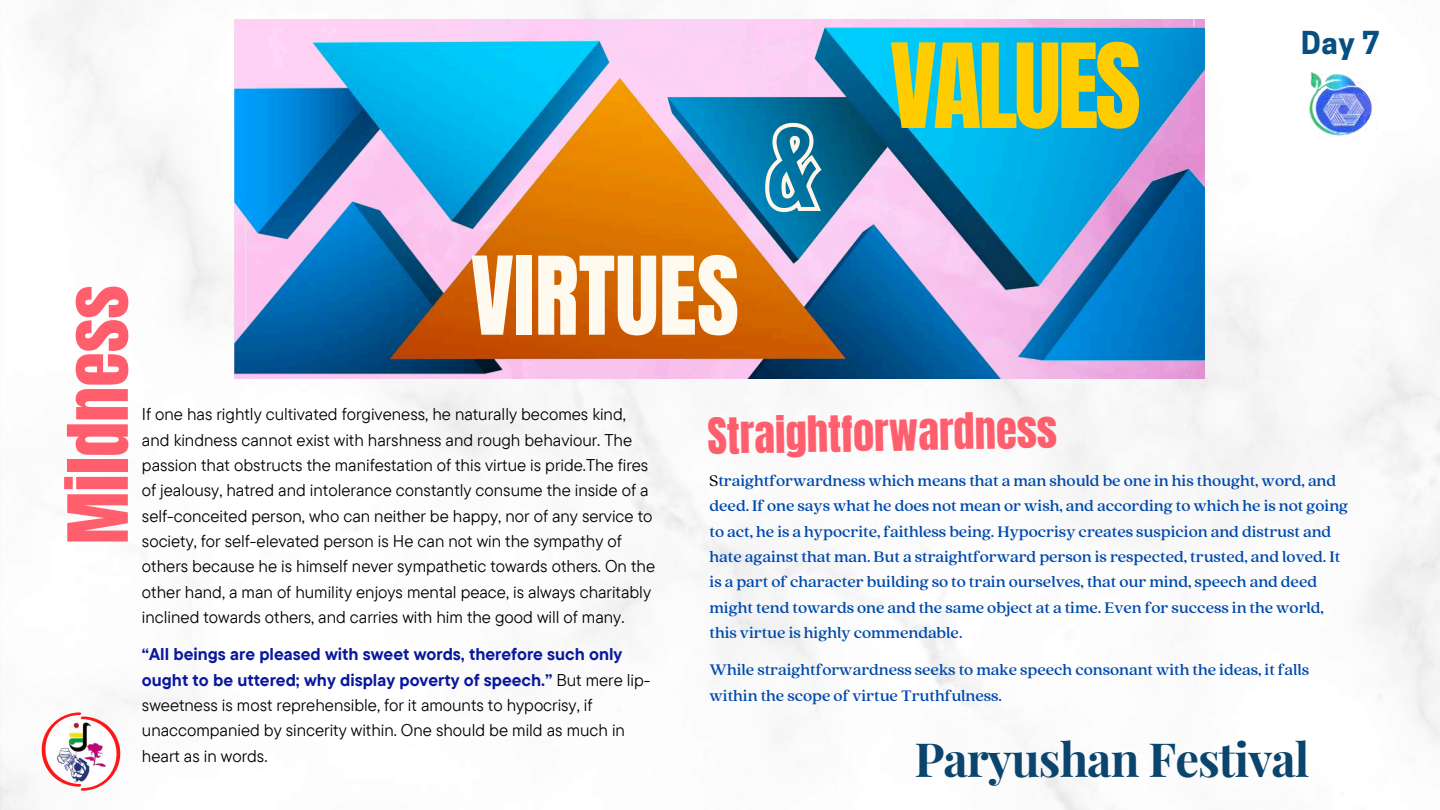
<style>
.page{position:relative;width:1440px;height:810px;background:#fff}
.page>*{position:absolute;margin:0;border:0;box-sizing:border-box;transform-origin:0 0}
.t1{font:99.5px "Anton";letter-spacing:-.035em;color:#fc0}
.t2{font:92.1px "Anton";color:#fffaef}
.t3{font:70.5px "Anton";color:#ff5f6d}
.t4{font:700 47px "Playfair Display";letter-spacing:-.02em;color:#0b456d}
.t5{font:42.5px "Anton";color:#ff5f6d}
.t6{font:700 29.7px "Cooper Hewitt";color:#064f80}
.t7{font:17px/25.3px "TT Commons Pro";color:#000}
.t8{font:500 17px/25.3px "Quincy CF";color:#004aad}
.s1{font-weight:700;color:#09189d}
.s2{font-weight:400;color:#000}
</style>
<div class="page">
<img style="left:0;top:0;width:1440px;height:810px">
<img style="left:235px;top:20px;width:970px;height:358px">
<svg style="left:763px;top:121px;width:61px;height:94px;background:#4293b2"></svg>
<svg style="left:42px;top:712px;width:78px;height:79px"></svg>
<img style="left:56px;top:720px;width:50px;height:63px">
<img style="left:1302px;top:65px;width:77px;height:78px">
<h1 class="t1" style="left:890px;top:15px;width:253px">VALUES</h1>
<h3 class="t6" style="left:1301px;top:32px;width:81px">Day 7</h3>
<h3 class="t3" style="left:48px;top:544px;width:260px;rotate:-90deg">Mildness</h3>
<h2 class="t2" style="left:471px;top:230px;width:270px">VIRTUES</h2>
<p class="t7" style="left:142px;top:401px;width:515px">If one has rightly cultivated forgiveness, he naturally becomes kind, and kindness cannot exist with harshness and rough behaviour. The passion that obstructs the manifestation of this virtue is pride.The fires of jealousy, hatred and intolerance constantly consume the inside of a self-conceited person, who can neither be happy, nor of any service to society, for self-elevated person is He can not win the sympathy of others because he is himself never sympathetic towards others. On the other hand, a man of humility enjoys mental peace, is always charitably inclined towards others, and carries with him the good will of many.</p>
<p class="t7" style="left:142px;top:641px;width:510px"><span class="s1">“All beings are pleased with sweet words, therefore such only ought to be uttered; why display poverty of speech.”</span> But mere lip&shy;sweetness is most reprehensible, for it amounts to hypocrisy, if unaccompanied by sincerity within. One should be mild as much in heart as in words.</p>
<h3 class="t5" style="left:707px;top:405px;width:351px;rotate:-1deg">Straightforwardness</h3>
<p class="t8" style="left:710px;top:467px;width:640px"><span class="s2">S</span>traightforwardness which means that a man should be one in his thought, word, and deed. If one says what he does not mean or wish, and according to which he is not going to act, he is a hypocrite, faithless being. Hypocrisy creates suspicion and distrust and hate against that man. But a straightforward person is respected, trusted, and loved. It is a part of character building so to train ourselves, that our mind, speech and deed might tend towards one and the same object at a time. Even for success in the world, this virtue is highly commendable.</p>
<p class="t8" style="left:710px;top:656px;width:601px">While straightforwardness seeks to make speech consonant with the ideas, it falls within the scope of virtue Truthfulness.</p>
<h3 class="t4" style="left:914px;top:726px;width:397px">Paryushan Festival</h3>
</div>
